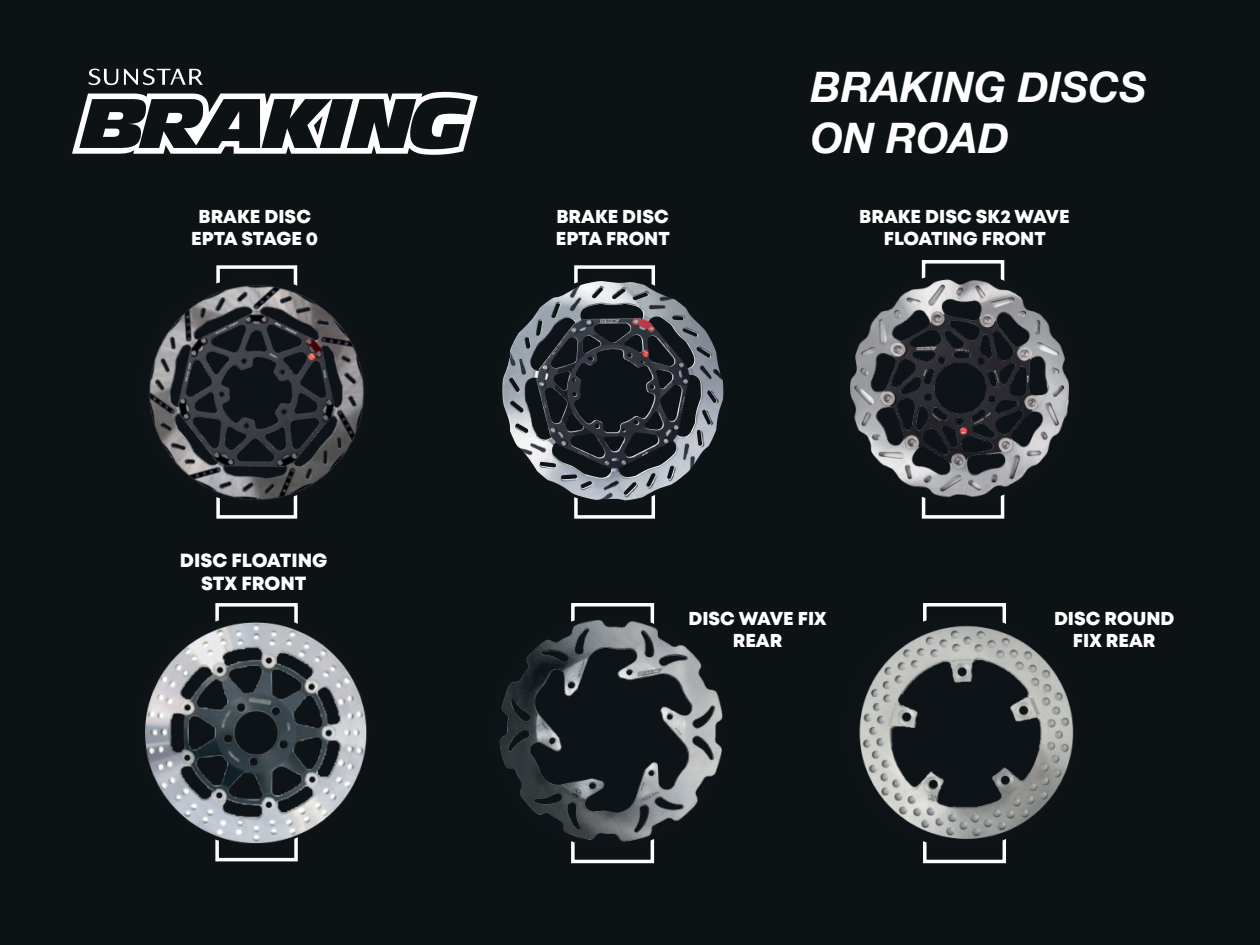
<style>
.page{position:relative;width:1260px;height:945px;background:#0d1214}
.page>*{position:absolute;margin:0;border:0;box-sizing:border-box;transform-origin:0 0}
.t1{font:italic 700 42px/50.4px "Helvetica Neue";color:#fff}
.t2{font:19.07px/22.9px "Mont Heavy DEMO";color:#fff;text-align:center}
.t3{font:18.72px/22.4px "Mont Heavy DEMO";color:#fff;text-align:center}
</style>
<div class="page">
<svg style="left:72px;top:68px;width:406px;height:87px"></svg>
<div style="left:922px;top:260px;width:82px;height:259px;border:4px solid #fff"></div>
<div style="left:215px;top:603px;width:83px;height:258px;border:4px solid #fff"></div>
<div style="left:571px;top:603px;width:83px;height:260px;border:4px solid #fff"></div>
<div style="left:923px;top:603px;width:83px;height:260px;border:4px solid #fff"></div>
<div style="left:574px;top:265px;width:81px;height:254px;border:4px solid #fff"></div>
<img style="left:502px;top:281px;width:221px;height:219px">
<img style="left:850px;top:275px;width:219px;height:224px">
<img style="left:499px;top:615px;width:224px;height:229px">
<img style="left:145px;top:612px;width:222px;height:242px">
<img style="left:859px;top:623px;width:215px;height:220px">
<img style="left:149px;top:265px;width:215px;height:254px">
<p class="t3" style="left:191px;top:206px;width:129px">BRAKE DISC<br>EPTA STAGE 0</p>
<p class="t2" style="left:180px;top:550px;width:149px">DISC FLOATING<br>STX FRONT</p>
<p class="t3" style="left:556px;top:206px;width:116px;text-align:left">BRAKE DISC<br>EPTA FRONT</p>
<h1 class="t1" style="left:811px;top:63px;width:337px">BRAKING DISCS<br>ON ROAD</h1>
<p class="t3" style="left:859px;top:206px;width:212px">BRAKE DISC SK2 WAVE<br>FLOATING FRONT</p>
<p class="t3" style="left:688px;top:608px;width:140px">DISC WAVE FIX<br>REAR</p>
<p class="t3" style="left:1054px;top:608px;width:122px">DISC ROUND<br>FIX REAR</p>
</div>
